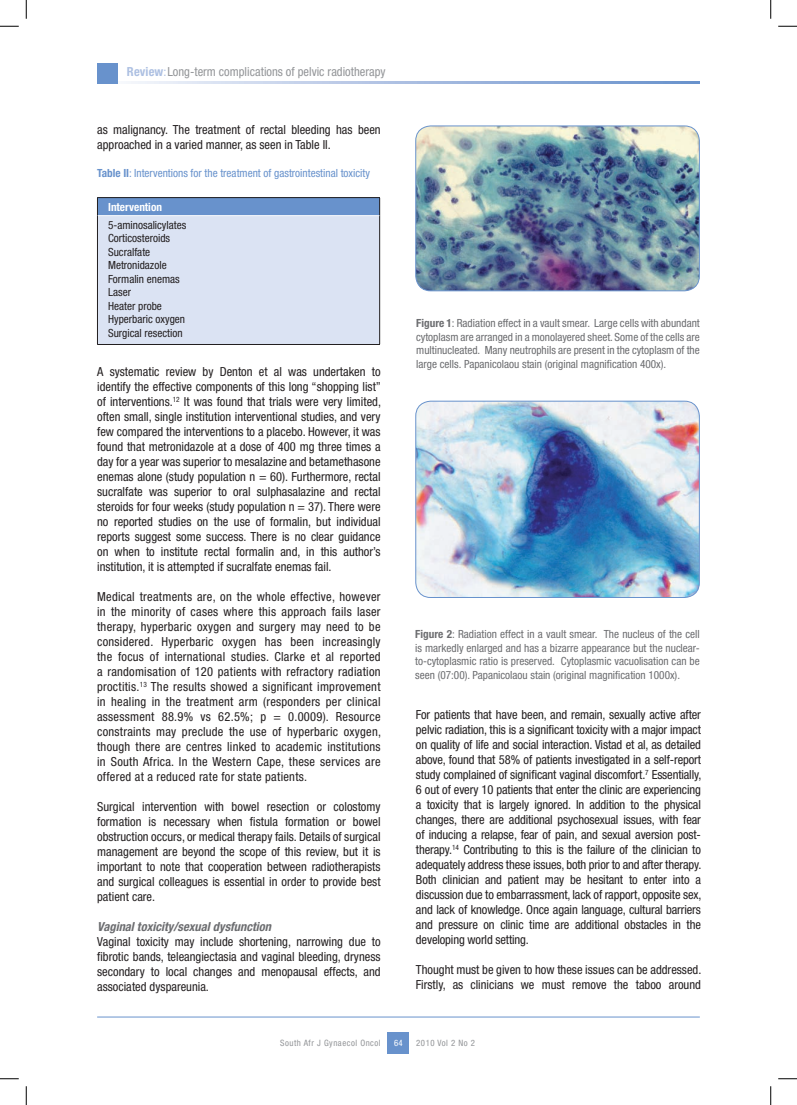
<style>
.page{position:relative;width:797px;height:1105px;background:#fff}
.page>*{position:absolute;margin:0;border:0;box-sizing:border-box;transform-origin:0 0}
.t1{font:condensed 12.5px/15px "Helvetica Neue LT Std";color:#231f20;text-align:justify}
.t2{font:condensed 12.5px "Helvetica Neue LT Std";color:#939598}
.t3{font:italic 700 condensed 12.5px "Helvetica Neue LT Std";color:#6c6d70}
.t4{font:condensed 11.25px/13.5px "Helvetica Neue LT Std";color:#6c6d70;text-align:justify}
.t5{font:condensed 11.25px/13.5px "Helvetica Neue LT Std";color:#231f20}
.t6{font:condensed 11.25px "Helvetica Neue LT Std";color:#6892cc}
.t7{font:700 condensed 11.25px "Helvetica Neue LT Std";color:#fff}
.t8{font:condensed 8.75px "Helvetica Neue LT Std";letter-spacing:.06em;color:#939598}
.t9{font:condensed 8.75px "Helvetica Neue LT Std";color:#fff}
.s1{font-weight:700;color:#adc0e2}
.s2{color:#adc0e2}
.s3{font-weight:700}
</style>
<div class="page">
<div style="left:388px;top:1033px;width:21px;height:21px;background:#6892cc"></div>
<svg style="left:117px;top:82px;width:582px;height:1px"></svg>
<div style="left:97px;top:63px;width:20px;height:20px;background:#6892cc"></div>
<hr style="left:97px;top:1017px;width:602px;height:1px;background:#6892cc">
<div style="left:97px;top:198px;width:282px;height:18px;background:#6892cc"></div>
<div style="left:97px;top:216px;width:282px;height:128px;background:#dbe3f3"></div>
<hr style="left:97px;top:197px;width:283px;height:1px;background:#231f20">
<svg style="left:97px;top:198px;width:1px;height:18px"></svg>
<svg style="left:379px;top:198px;width:1px;height:18px"></svg>
<hr style="left:97px;top:216px;width:1px;height:128px;background:#231f20">
<hr style="left:379px;top:216px;width:1px;height:128px;background:#231f20">
<hr style="left:97px;top:344px;width:283px;height:1px;background:#231f20">
<hr style="left:98px;top:215px;width:281px;height:1px;background:#fff">
<img style="left:417px;top:126px;width:282px;height:165px">
<div style="left:415px;top:125px;width:284px;height:166px;border:1px solid #6892cc;border-radius:15px"></div>
<img style="left:416px;top:401px;width:283px;height:196px">
<div style="left:415px;top:401px;width:284px;height:197px;border:1px solid #6892cc;border-radius:15px"></div>
<svg style="left:0;top:25px;width:19px;height:2px"></svg>
<svg style="left:778px;top:25px;width:19px;height:2px"></svg>
<svg style="left:0;top:1078px;width:19px;height:1px"></svg>
<svg style="left:778px;top:1078px;width:19px;height:1px"></svg>
<svg style="left:25px;top:0;width:2px;height:19px"></svg>
<svg style="left:25px;top:1086px;width:2px;height:19px"></svg>
<svg style="left:770px;top:0;width:1px;height:19px"></svg>
<svg style="left:770px;top:1086px;width:1px;height:19px"></svg>
<p class="t2" style="left:127px;top:64px;width:260px"><span class="s1">Review</span><span class="s2">:</span>Long-term complications of pelvic radiotherapy</p>
<p class="t1" style="left:97px;top:122px;width:285px">as malignancy. The treatment of rectal bleeding has been approached in a varied manner, as seen in Table II.</p>
<p class="t6" style="left:97px;top:167px;width:274px"><span class="s3">Table II</span>: Interventions for the treatment of gastrointestinal toxicity</p>
<p class="t7" style="left:108px;top:200px;width:55px">Intervention</p>
<p class="t5" style="left:108px;top:218px;width:80px">5-aminosalicylates<br>Corticosteroids<br>Sucralfate<br>Metronidazole<br>Formalin enemas<br>Laser<br>Heater probe<br>Hyperbaric oxygen<br>Surgical resection</p>
<p class="t1" style="left:97px;top:364px;width:285px">A systematic review by Denton et al was undertaken to identify the effective components of this long “shopping list” of interventions.<sup>12</sup> It was found that trials were very limited, often small, single institution interventional studies, and very few compared the interventions to a placebo. However, it was found that metronidazole at a dose of 400 mg three times a day for a year was superior to mesalazine and betamethasone enemas alone (study population n = 60). Furthermore, rectal sucralfate was superior to oral sulphasalazine and rectal steroids for four weeks (study population n = 37). There were no reported studies on the use of formalin, but individual reports suggest some success. There is no clear guidance on when to institute rectal formalin and, in this author’s institution, it is attempted if sucralfate enemas fail.</p>
<p class="t1" style="left:97px;top:589px;width:285px">Medical treatments are, on the whole effective, however in the minority of cases where this approach fails laser therapy, hyperbaric oxygen and surgery may need to be considered. Hyperbaric oxygen has been increasingly the focus of international studies. Clarke et al reported a randomisation of 120 patients with refractory radiation proctitis.<sup>13</sup> The results showed a significant improvement in healing in the treatment arm (responders per clinical assessment 88.9% vs 62.5%; p = 0.0009). Resource constraints may preclude the use of hyperbaric oxygen, though there are centres linked to academic institutions in South Africa. In the Western Cape, these services are offered at a reduced rate for state patients.</p>
<p class="t1" style="left:97px;top:799px;width:285px">Surgical intervention with bowel resection or colostomy formation is necessary when fistula formation or bowel obstruction occurs, or medical therapy fails. Details of surgical management are beyond the scope of this review, but it is important to note that cooperation between radiotherapists and surgical colleagues is essential in order to provide best patient care.</p>
<p class="t3" style="left:97px;top:919px;width:175px">Vaginal toxicity/sexual dysfunction</p>
<p class="t1" style="left:97px;top:934px;width:285px">Vaginal toxicity may include shortening, narrowing due to fibrotic bands, teleangiectasia and vaginal bleeding, dryness secondary to local changes and menopausal effects, and associated dyspareunia.</p>
<p class="t4" style="left:416px;top:316px;width:285px"><span class="s3">Figure 1</span>: Radiation effect in a vault smear. Large cells with abundant cytoplasm are arranged in a monolayered sheet. Some of the cells are multinucleated. Many neutrophils are present in the cytoplasm of the large cells. Papanicolaou stain (original magnification 400x).</p>
<p class="t4" style="left:415px;top:628px;width:286px"><span class="s3">Figure 2</span>: Radiation effect in a vault smear. The nucleus of the cell is markedly enlarged and has a bizarre appearance but the nuclear&shy;to-cytoplasmic ratio is preserved. Cytoplasmic vacuolisation can be seen (07:00). Papanicolaou stain (original magnification 1000x).</p>
<p class="t1" style="left:416px;top:707px;width:287px">For patients that have been, and remain, sexually active after pelvic radiation, this is a significant toxicity with a major impact on quality of life and social interaction. Vistad et al, as detailed above, found that 58% of patients investigated in a self-report study complained of significant vaginal discomfort.<sup>7</sup> Essentially, 6 out of every 10 patients that enter the clinic are experiencing a toxicity that is largely ignored. In addition to the physical changes, there are additional psychosexual issues, with fear of inducing a relapse, fear of pain, and sexual aversion post&shy;therapy.<sup>14</sup> Contributing to this is the failure of the clinician to adequately address these issues, both prior to and after therapy.<br>Both clinician and patient may be hesitant to enter into a discussion due to embarrassment, lack of rapport, opposite sex, and lack of knowledge. Once again language, cultural barriers and pressure on clinic time are additional obstacles in the developing world setting.</p>
<p class="t1" style="left:416px;top:962px;width:287px">Thought must be given to how these issues can be addressed.<br>Firstly, as clinicians we must remove the taboo around</p>
<p class="t8" style="left:280px;top:1038px;width:102px">South Afr J Gynaecol Oncol</p>
<p class="t8" style="left:416px;top:1038px;width:60px">2010 Vol 2 No 2</p>
<p class="t9" style="left:394px;top:1038px;width:10px">64</p>
</div>
